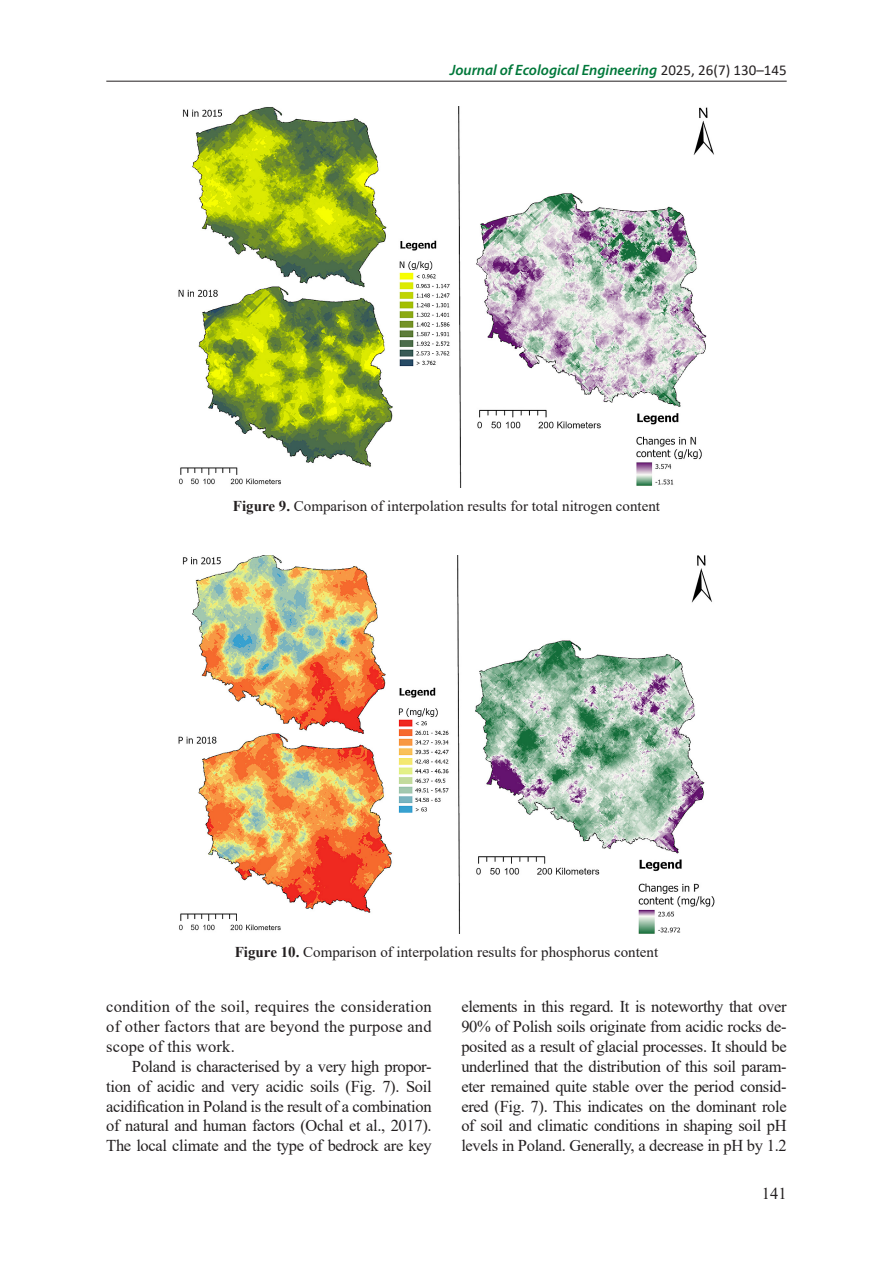
<style>
.page{position:relative;width:893px;height:1263px;background:#fff}
.page>*{position:absolute;margin:0;border:0;box-sizing:border-box;transform-origin:0 0}
.Base_Text{font:16.5px/19.8px "Times New Roman";letter-spacing:-.02em;color:#231f20;text-align:justify}
.Figure{font:15px "Times New Roman";color:#231f20}
.t1{font:italic 600 15px "Myriad Pro";color:#00783a}
.s1{font-family:"Calibri";font-weight:400;font-style:normal;color:#231f20}
.s2{font-weight:700}
</style>
<div class="page">
<hr style="left:106px;top:81px;width:681px;height:1px;background:#231f20">
<img style="left:178px;top:106px;width:536px;height:382px">
<img style="left:178px;top:555px;width:537px;height:378px">
<p class="t1" style="left:450px;top:60px;width:338px">Journal of Ecological Engineering <span class="s1">2025, 26(7) 130–145</span></p>
<p class="Figure" style="left:233px;top:495px;width:429px"><span class="s2">Figure 9.</span> Comparison of interpolation results for total nitrogen content</p>
<p class="Figure" style="left:235px;top:941px;width:425px"><span class="s2">Figure 10.</span> Comparison of interpolation results for phosphorus content</p>
<p class="Base_Text" style="left:106px;top:996px;width:327px">condition of the soil, requires the consideration of other factors that are beyond the purpose and scope of this work.</p>
<p class="Base_Text" style="left:106px;top:1056px;width:327px;text-indent:26px">Poland is characterised by a very high propor&shy;tion of acidic and very acidic soils (Fig. 7). Soil acidification in Poland is the result of a combination of natural and human factors (Ochal et al., 2017).<br>The local climate and the type of bedrock are key</p>
<p class="Base_Text" style="left:461px;top:996px;width:327px">elements in this regard. It is noteworthy that over 90% of Polish soils originate from acidic rocks de&shy;posited as a result of glacial processes. It should be underlined that the distribution of this soil param&shy;eter remained quite stable over the period consid&shy;ered (Fig. 7). This indicates on the dominant role of soil and climatic conditions in shaping soil pH levels in Poland. Generally, a decrease in pH by 1.2</p>
<p class="Base_Text" style="left:762px;top:1183px;width:26px">141</p>
</div>
